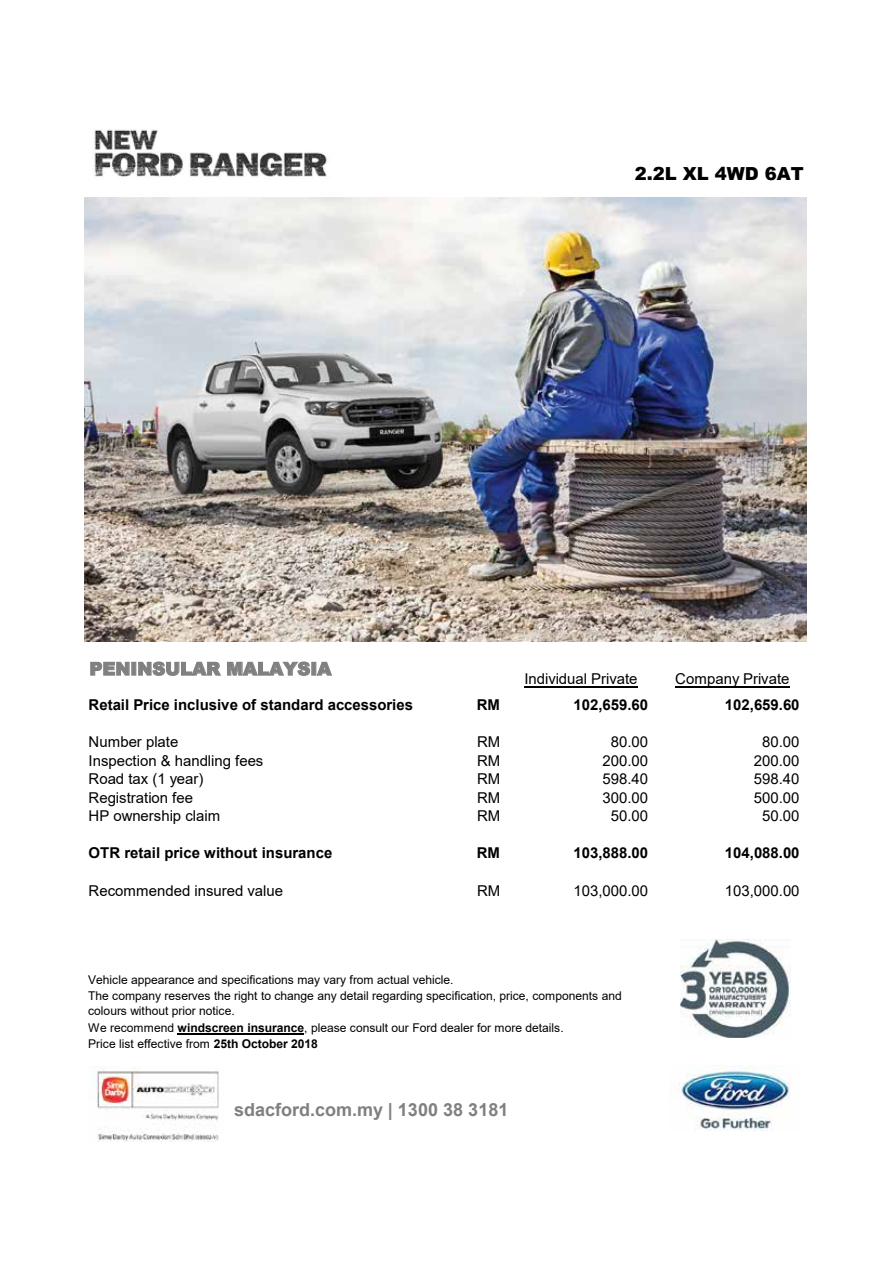
<style>
.page{position:relative;width:893px;height:1263px;background:#fff}
.page>*{position:absolute;margin:0;border:0;box-sizing:border-box;transform-origin:0 0}
.t1{font:700 18px "Arial";color:#808080}
.t2{font:900 18px "Arial";color:#808080}
.t3{font:900 18px "Arial";color:#000}
.t4{font:15px "Arial";color:#000}
.t5{font:700 15px "Arial";color:#000}
.t6{font:12px/15.8px "Arial";letter-spacing:-.005em;color:#000}
.s1{font-weight:700}
</style>
<div class="page">
<hr style="left:524px;top:686px;width:113px;height:1px;background:#000">
<hr style="left:675px;top:686px;width:114px;height:1px;background:#000">
<hr style="left:178px;top:1033px;width:126px;height:1px;background:#000">
<svg style="left:90px;top:662px;width:40px;height:13px"></svg>
<div style="left:132px;top:662px;width:4px;height:13px;border:1px solid #808080"></div>
<svg style="left:138px;top:661px;width:83px;height:15px"></svg>
<svg style="left:227px;top:661px;width:83px;height:15px"></svg>
<div style="left:312px;top:662px;width:4px;height:13px;border:1px solid #808080"></div>
<svg style="left:317px;top:662px;width:15px;height:14px"></svg>
<img style="left:669px;top:1065px;width:121px;height:65px">
<img style="left:91px;top:1066px;width:128px;height:75px">
<img style="left:680px;top:939px;width:111px;height:98px">
<img style="left:94px;top:129px;width:233px;height:48px">
<img style="left:85px;top:198px;width:721px;height:444px">
<h1 class="t2" style="left:89px;top:655px;width:243px">PENINSULAR MALAYSIA</h1>
<h1 class="t3" style="left:635px;top:160px;width:171px">2.2L XL 4WD 6AT</h1>
<p class="t4" style="left:524px;top:669px;width:115px">Individual Private</p>
<p class="t4" style="left:675px;top:669px;width:116px">Company Private</p>
<p class="t5" style="left:89px;top:694px;width:326px">Retail Price inclusive of standard accessories</p>
<p class="t5" style="left:477px;top:694px;width:25px">RM</p>
<p class="t5" style="left:573px;top:694px;width:76px">102,659.60</p>
<p class="t5" style="left:725px;top:694px;width:76px">102,659.60</p>
<p class="t4" style="left:89px;top:731px;width:91px">Number plate</p>
<p class="t4" style="left:477px;top:731px;width:25px">RM</p>
<p class="t4" style="left:611px;top:731px;width:39px">80.00</p>
<p class="t4" style="left:762px;top:731px;width:39px">80.00</p>
<p class="t4" style="left:89px;top:750px;width:176px">Inspection &amp; handling fees</p>
<p class="t4" style="left:477px;top:750px;width:25px">RM</p>
<p class="t4" style="left:602px;top:750px;width:47px">200.00</p>
<p class="t4" style="left:754px;top:750px;width:47px">200.00</p>
<p class="t4" style="left:89px;top:768px;width:116px">Road tax (1 year)</p>
<p class="t4" style="left:477px;top:768px;width:25px">RM</p>
<p class="t4" style="left:602px;top:768px;width:47px">598.40</p>
<p class="t4" style="left:754px;top:768px;width:47px">598.40</p>
<p class="t4" style="left:89px;top:787px;width:106px">Registration fee</p>
<p class="t4" style="left:477px;top:787px;width:25px">RM</p>
<p class="t4" style="left:602px;top:787px;width:47px">300.00</p>
<p class="t4" style="left:754px;top:787px;width:47px">500.00</p>
<p class="t4" style="left:89px;top:805px;width:133px">HP ownership claim</p>
<p class="t4" style="left:477px;top:805px;width:25px">RM</p>
<p class="t4" style="left:611px;top:805px;width:39px">50.00</p>
<p class="t4" style="left:762px;top:805px;width:39px">50.00</p>
<p class="t5" style="left:89px;top:842px;width:245px">OTR retail price without insurance</p>
<p class="t5" style="left:477px;top:842px;width:25px">RM</p>
<p class="t5" style="left:573px;top:842px;width:76px">103,888.00</p>
<p class="t5" style="left:725px;top:842px;width:76px">104,088.00</p>
<p class="t4" style="left:89px;top:880px;width:196px">Recommended insured value</p>
<p class="t4" style="left:477px;top:880px;width:25px">RM</p>
<p class="t4" style="left:573px;top:880px;width:76px">103,000.00</p>
<p class="t4" style="left:725px;top:880px;width:76px">103,000.00</p>
<p class="t6" style="left:88px;top:971px;width:535px">Vehicle appearance and specifications may vary from actual vehicle.<br>The company reserves the right to change any detail regarding specification, price, components and colours without prior notice.</p>
<p class="t6" style="left:88px;top:1035px;width:231px">Price list effective from <span class="s1">25th October 2018</span></p>
<p class="t6" style="left:88px;top:1019px;width:477px">We recommend <span class="s1">windscreen insurance</span>, please consult our Ford dealer for more details.</p>
<h1 class="t1" style="left:234px;top:1097px;width:276px">sdacford.com.my | 1300 38 3181</h1>
</div>
